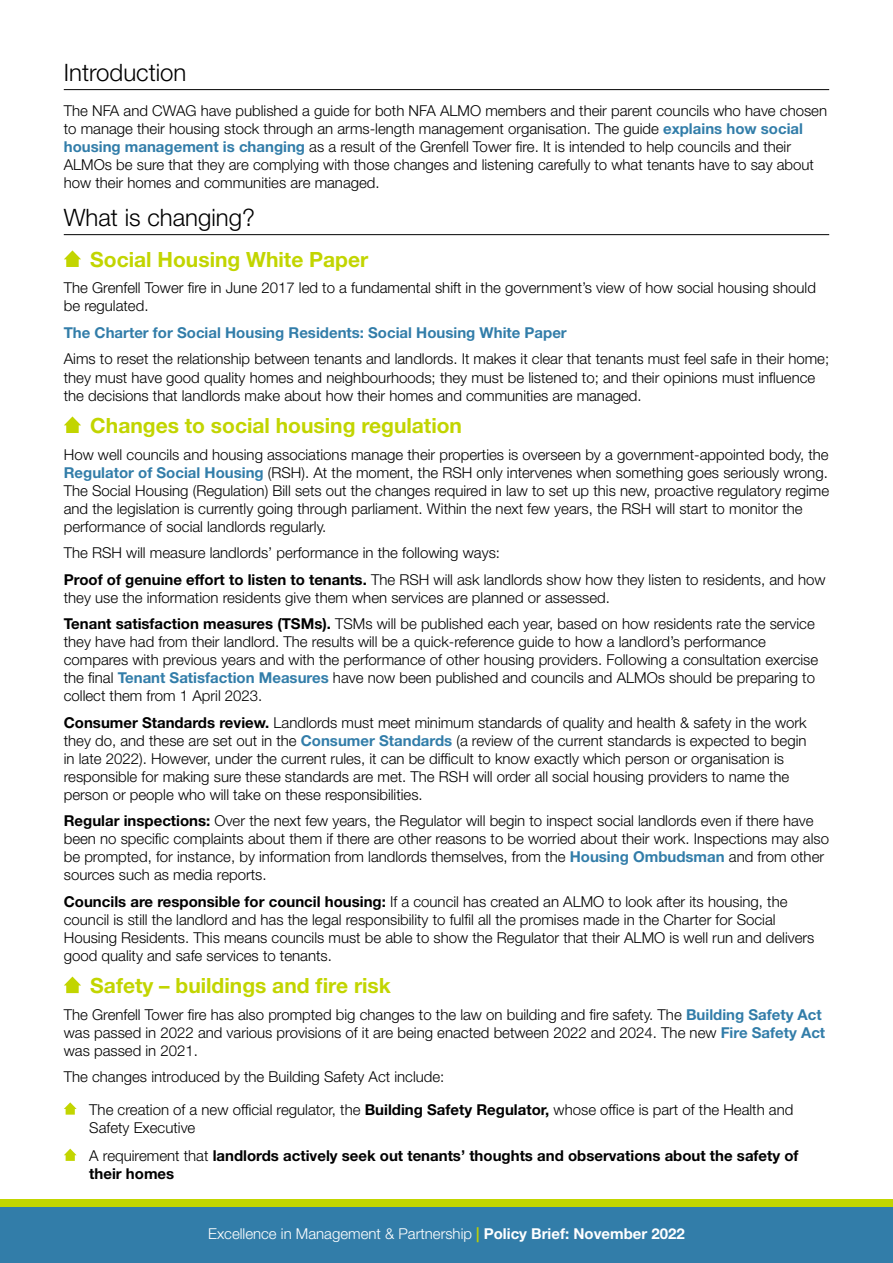
<style>
.page{position:relative;width:893px;height:1263px;background:#fff}
.page>*{position:absolute;margin:0;border:0;box-sizing:border-box;transform-origin:0 0}
.t1{font:300 24px "Helvetica Neue LT Std";color:#000}
.subs{font:700 21px "Helvetica Neue LT Std";color:#c2d500}
.Bullets{font:300 15px/18px "Helvetica Neue LT Std";color:#000}
.Bullets-2{font:700 15px/18px "Helvetica Neue LT Std";color:#000}
.t2{font:300 15px "Helvetica Neue LT Std";color:#fff}
.t3{font:700 15px "Helvetica Neue LT Std";color:#327da9}
.s1{font-weight:700;color:#327da9}
.s2{font-weight:700}
.s3{font-weight:300}
.s4{font-weight:700;color:#c1d100}
</style>
<div class="page">
<div style="left:0;top:1199px;width:893px;height:64px;background:#327da9"></div>
<div style="left:0;top:1199px;width:893px;height:7px;background:#c2d500"></div>
<hr style="left:64px;top:89px;width:765px;height:1px;background:#000">
<hr style="left:64px;top:234px;width:765px;height:1px;background:#000">
<svg style="left:64px;top:250px;width:17px;height:17px"></svg>
<svg style="left:64px;top:416px;width:17px;height:17px"></svg>
<svg style="left:64px;top:976px;width:17px;height:17px"></svg>
<svg style="left:64px;top:1102px;width:13px;height:12px"></svg>
<svg style="left:64px;top:1148px;width:13px;height:13px"></svg>
<p class="t1" style="left:64px;top:58px;width:124px">Introduction</p>
<p class="Bullets" style="left:64px;top:101px;width:765px">The NFA and CWAG have published a guide for both NFA ALMO members and their parent councils who have chosen to manage their housing stock through an arms-length management organisation. The guide <span class="s1">explains how social housing management is changing</span> as a result of the Grenfell Tower fire. It is intended to help councils and their ALMOs be sure that they are complying with those changes and listening carefully to what tenants have to say about how their homes and communities are managed.</p>
<p class="t1" style="left:64px;top:203px;width:193px">What is changing?</p>
<p class="subs" style="left:90px;top:246px;width:279px">Social Housing White Paper</p>
<p class="Bullets" style="left:64px;top:279px;width:754px">The Grenfell Tower fire in June 2017 led to a fundamental shift in the government’s view of how social housing should be regulated.</p>
<p class="t3" style="left:64px;top:323px;width:504px">The Charter for Social Housing Residents: Social Housing White Paper</p>
<p class="Bullets" style="left:64px;top:350px;width:767px">Aims to reset the relationship between tenants and landlords. It makes it clear that tenants must feel safe in their home; they must have good quality homes and neighbourhoods; they must be listened to; and their opinions must influence the decisions that landlords make about how their homes and communities are managed.</p>
<p class="subs" style="left:90px;top:412px;width:373px">Changes to social housing regulation</p>
<p class="Bullets" style="left:64px;top:445px;width:767px">How well councils and housing associations manage their properties is overseen by a government-appointed body, the <span class="s1">Regulator of Social Housing</span> (RSH). At the moment, the RSH only intervenes when something goes seriously wrong.<br>The Social Housing (Regulation) Bill sets out the changes required in law to set up this new, proactive regulatory regime and the legislation is currently going through parliament. Within the next few years, the RSH will start to monitor the performance of social landlords regularly.</p>
<p class="Bullets" style="left:64px;top:543px;width:438px">The RSH will measure landlords’ performance in the following ways:</p>
<p class="Bullets" style="left:64px;top:570px;width:763px"><span class="s2">Proof of genuine effort to listen to tenants.</span> The RSH will ask landlords show how they listen to residents, and how they use the information residents give them when services are planned or assessed.</p>
<p class="Bullets" style="left:64px;top:614px;width:756px"><span class="s2">Tenant satisfaction measures (TSMs).</span> TSMs will be published each year, based on how residents rate the service they have had from their landlord. The results will be a quick-reference guide to how a landlord’s performance compares with previous years and with the performance of other housing providers. Following a consultation exercise the final <span class="s1">Tenant Satisfaction Measures</span> have now been published and councils and ALMOs should be preparing to collect them from 1 April 2023.</p>
<p class="Bullets" style="left:64px;top:713px;width:744px"><span class="s2">Consumer Standards review.</span> Landlords must meet minimum standards of quality and health &amp; safety in the work they do, and these are set out in the <span class="s1">Consumer Standards</span> (a review of the current standards is expected to begin in late 2022). However, under the current rules, it can be difficult to know exactly which person or organisation is responsible for making sure these standards are met. The RSH will order all social housing providers to name the person or people who will take on these responsibilities.</p>
<p class="Bullets" style="left:64px;top:811px;width:767px"><span class="s2">Regular inspections:</span> Over the next few years, the Regulator will begin to inspect social landlords even if there have been no specific complaints about them if there are other reasons to be worried about their work. Inspections may also be prompted, for instance, by information from landlords themselves, from the <span class="s1">Housing Ombudsman</span> and from other sources such as media reports.</p>
<p class="Bullets" style="left:64px;top:892px;width:752px"><span class="s2">Councils are responsible for council housing:</span> If a council has created an ALMO to look after its housing, the council is still the landlord and has the legal responsibility to fulfil all the promises made in the Charter for Social Housing Residents. This means councils must be able to show the Regulator that their ALMO is well run and delivers good quality and safe services to tenants.</p>
<p class="subs" style="left:90px;top:973px;width:302px">Safety – buildings and fire risk</p>
<p class="Bullets" style="left:64px;top:1005px;width:763px">The Grenfell Tower fire has also prompted big changes to the law on building and fire safety. The <span class="s1">Building Safety Act </span>was passed in 2022 and various provisions of it are being enacted between 2022 and 2024. The new <span class="s1">Fire Safety Act </span>was passed in 2021.</p>
<p class="Bullets" style="left:64px;top:1067px;width:382px">The changes introduced by the Building Safety Act include:</p>
<p class="Bullets" style="left:89px;top:1100px;width:706px">The creation of a new official regulator, the <span class="s2">Building Safety Regulator,</span> whose office is part of the Health and<br>Safety Executive</p>
<p class="Bullets-2" style="left:89px;top:1146px;width:711px"><span class="s3">A requirement that</span> landlords actively seek out tenants’ thoughts and observations about the safety of their homes</p>
<p class="t2" style="left:208px;top:1225px;width:478px">Excellence in Management &amp; Partnership <span class="s4">|</span> <span class="s2">Policy Brief: November 2022</span></p>
</div>
